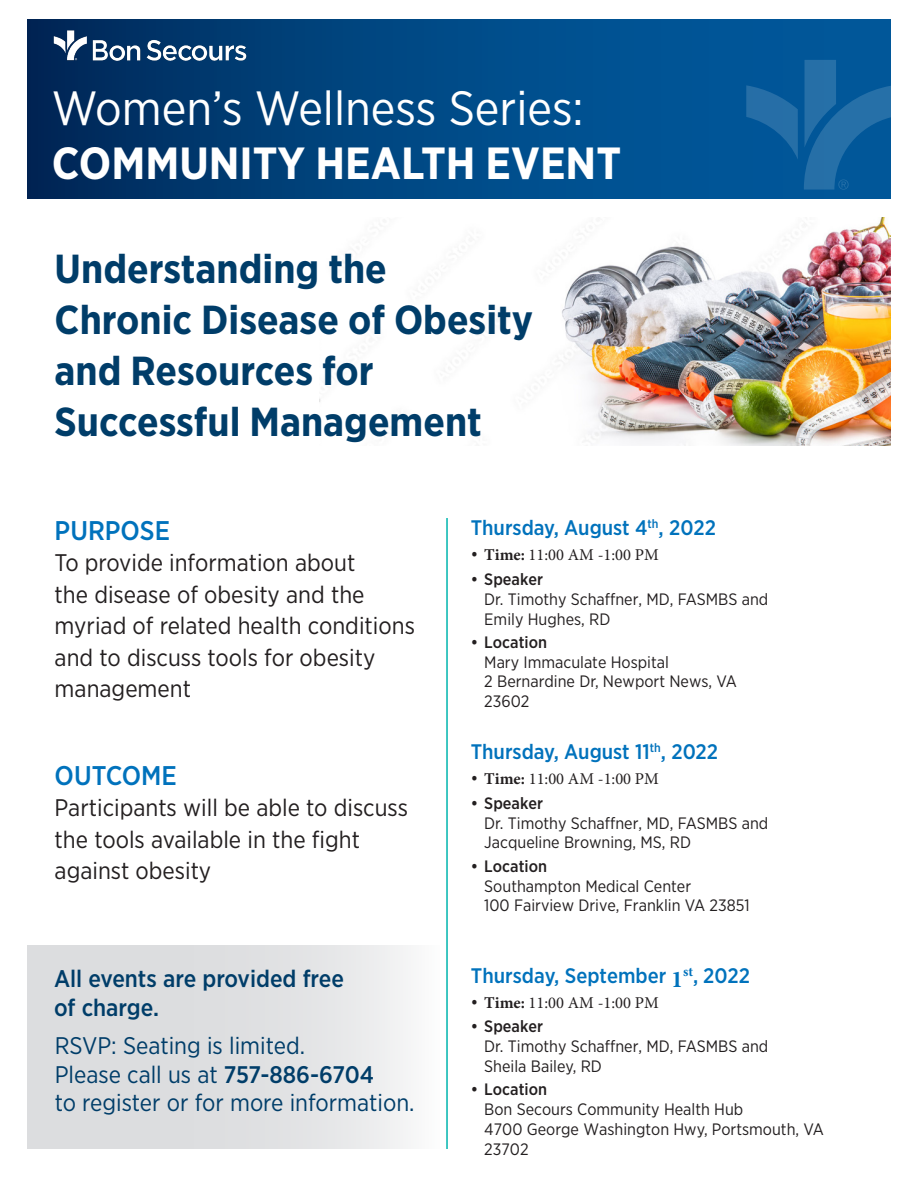
<style>
.page{position:relative;width:918px;height:1188px;background:#fff}
.page>*{position:absolute;margin:0;border:0;box-sizing:border-box;transform-origin:0 0}
.t1{font:48px "Gotham Narrow";color:#fff}
.t2{font:700 45px "Gotham Narrow";color:#fff}
.t3{font:700 40.5px/51px "Gotham Narrow";color:#003d69}
.t4{font:500 27px "Gotham Narrow";color:#0072bc}
.t5{font:24px/31.5px "Gotham Narrow";color:#231f20}
.t6{font:24px/28.8px "Gotham Narrow";color:#003d69}
.t7{font:500 24px/28.8px "Gotham Narrow";color:#003d69}
.t8{font:500 21px "Gotham Narrow";color:#0072bc}
.t9{font:16.5px/19.8px "Gotham Narrow";color:#231f20}
.t10{font:16.5px "Minion Pro";color:#231f20}
.s1{font-weight:500}
.s2{font-family:"Gotham Narrow";font-weight:500}
.s3{font-weight:700}
.s4{font-family:"Minion Pro";font-weight:700;font-size:24px}
</style>
<div class="page">
<img style="left:320px;top:217px;width:571px;height:229px">
<div style="left:27px;top:945px;width:413px;height:204px;background:linear-gradient(to right,#d5d6d9,#f0f1f1)"></div>
<div style="left:27px;top:19px;width:864px;height:180px;background:linear-gradient(to right,#002d5f,#0060a5)"></div>
<img style="left:46px;top:30px;width:208px;height:31px">
<svg style="left:746px;top:85px;width:52px;height:75px;background:#12619f"></svg>
<svg style="left:804px;top:60px;width:87px;height:130px;background:#1363a0"></svg>
<hr style="left:446px;top:518px;width:2px;height:631px;background:#00b5ae">
<p class="t1" style="left:52px;top:79px;width:533px">Women’s Wellness Series:</p>
<p class="t2" style="left:52px;top:134px;width:571px">COMMUNITY HEALTH EVENT</p>
<p class="t3" style="left:55px;top:243px;width:480px">Understanding the<br>Chronic Disease of Obesity and Resources for<br>Successful Management</p>
<p class="t4" style="left:55px;top:513px;width:117px">PURPOSE</p>
<p class="t5" style="left:55px;top:546px;width:362px">To provide information about<br>the disease of obesity and the myriad of related health conditions and to discuss tools for obesity management</p>
<p class="t4" style="left:55px;top:758px;width:124px">OUTCOME</p>
<p class="t5" style="left:55px;top:791px;width:355px">Participants will be able to discuss the tools available in the fight against obesity</p>
<p class="t7" style="left:54px;top:964px;width:292px">All events are provided free of charge.</p>
<p class="t6" style="left:55px;top:1031px;width:361px">RSVP: Seating is limited.<br>Please call us at <span class="s1">757-886-6704<br></span>to register or for more information.</p>
<p class="t8" style="left:471px;top:514px;width:247px">Thursday, August 4<sup>th</sup>, 2022</p>
<p class="t10" style="left:471px;top:544px;width:190px"><span class="s2">•</span> <span class="s3">Time:</span> 11:00 AM -1:00 PM</p>
<p class="t9" style="left:484px;top:569px;width:286px;text-indent:-14px"><span class="s1">• Speaker<br></span>Dr. Timothy Schaffner, MD, FASMBS and<br>Emily Hughes, RD</p>
<p class="t9" style="left:484px;top:632px;width:254px;text-indent:-14px"><span class="s1">• Location<br></span>Mary Immaculate Hospital<br>2 Bernardine Dr, Newport News, VA<br>23602</p>
<p class="t8" style="left:471px;top:738px;width:249px">Thursday, August 11<sup>th</sup>, 2022</p>
<p class="t10" style="left:471px;top:768px;width:190px"><span class="s2">•</span> <span class="s3">Time:</span> 11:00 AM -1:00 PM</p>
<p class="t9" style="left:484px;top:793px;width:286px;text-indent:-14px"><span class="s1">• Speaker<br></span>Dr. Timothy Schaffner, MD, FASMBS and<br>Jacqueline Browning, MS, RD</p>
<p class="t9" style="left:484px;top:856px;width:267px;text-indent:-14px"><span class="s1">• Location<br></span>Southampton Medical Center<br>100 Fairview Drive, Franklin VA 23851</p>
<p class="t8" style="left:471px;top:963px;width:281px">Thursday, September <span class="s4">1</span><sup>st</sup>, 2022</p>
<p class="t10" style="left:471px;top:991px;width:190px"><span class="s2">•</span> <span class="s3">Time:</span> 11:00 AM -1:00 PM</p>
<p class="t9" style="left:484px;top:1016px;width:286px;text-indent:-14px"><span class="s1">• Speaker<br></span>Dr. Timothy Schaffner, MD, FASMBS and<br>Sheila Bailey, RD</p>
<p class="t9" style="left:484px;top:1079px;width:341px;text-indent:-14px"><span class="s1">• Location<br></span>Bon Secours Community Health Hub<br>4700 George Washington Hwy, Portsmouth, VA<br>23702</p>
</div>
